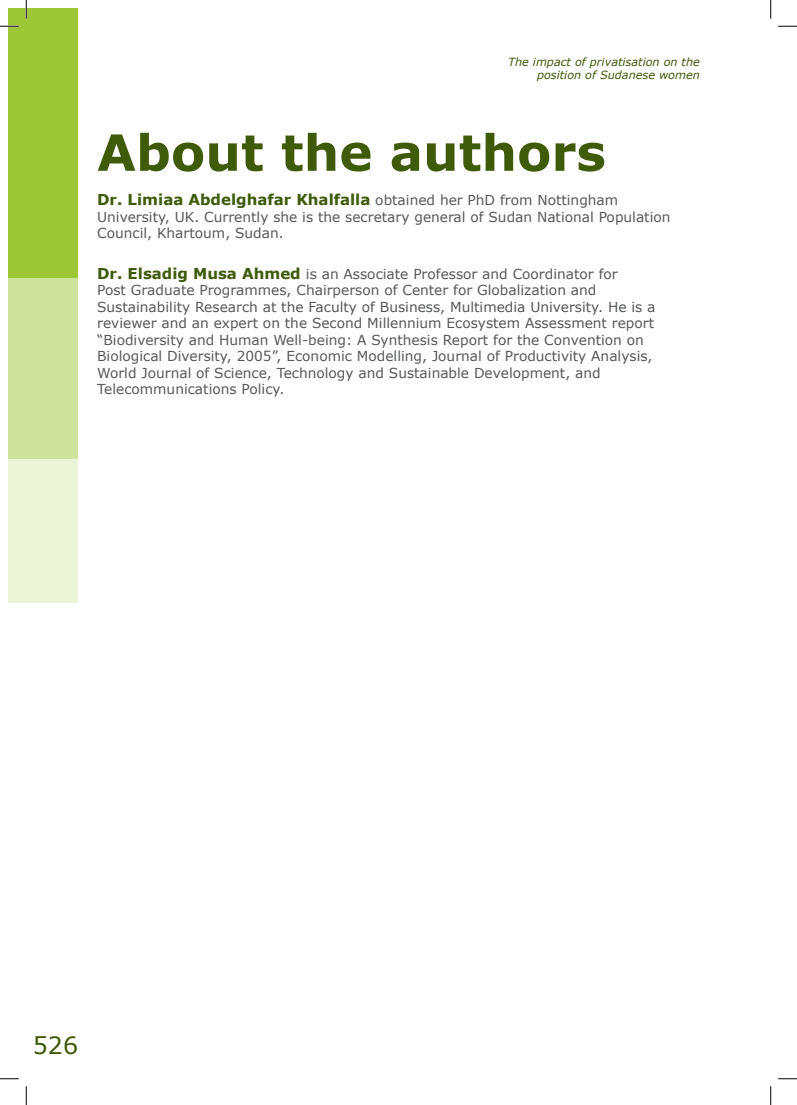
<style>
.page{position:relative;width:797px;height:1105px;background:#fff}
.page>*{position:absolute;margin:0;border:0;box-sizing:border-box;transform-origin:0 0}
.t1{font:700 50px "Verdana";color:#3f5a09}
.t2{font:23.75px "Verdana";color:#3f5a09}
.t3{font:700 15px "Verdana";color:#3f5a09}
.t4{font:13.75px/16.5px "Verdana";color:#57585a}
.t5{font:italic 11.25px/13.5px "Verdana";color:#3f5a09;text-align:right}
.s1{font-weight:400;font-size:13.75px;color:#57585a}
.s2{font-weight:700;font-size:15px;color:#3f5a09}
</style>
<div class="page">
<div style="left:9px;top:9px;width:69px;height:269px;background:#9ec738"></div>
<div style="left:9px;top:278px;width:69px;height:181px;background:#cee39b"></div>
<div style="left:9px;top:459px;width:69px;height:144px;background:#ebf4d7"></div>
<svg style="left:0;top:25px;width:19px;height:2px"></svg>
<svg style="left:778px;top:25px;width:19px;height:2px"></svg>
<svg style="left:0;top:1078px;width:19px;height:1px"></svg>
<svg style="left:778px;top:1078px;width:19px;height:1px"></svg>
<svg style="left:25px;top:0;width:2px;height:19px"></svg>
<svg style="left:25px;top:1086px;width:2px;height:19px"></svg>
<svg style="left:770px;top:0;width:1px;height:19px"></svg>
<svg style="left:770px;top:1086px;width:1px;height:19px"></svg>
<p class="t5" style="left:508px;top:55px;width:193px">The impact of privatisation on the position of Sudanese women</p>
<h1 class="t1" style="left:97px;top:117px;width:510px">About the authors</h1>
<p class="t3" style="left:97px;top:189px;width:522px">Dr. Limiaa Abdelghafar Khalfalla <span class="s1">obtained her PhD from Nottingham</span></p>
<p class="t4" style="left:97px;top:208px;width:575px">University, UK. Currently she is the secretary general of Sudan National Population<br>Council, Khartoum, Sudan.</p>
<p class="t4" style="left:97px;top:265px;width:559px"><span class="s2">Dr. Elsadig Musa Ahmed</span> is an Associate Professor and Coordinator for<br>Post Graduate Programmes, Chairperson of Center for Globalization and Sustainability Research at the Faculty of Business, Multimedia University. He is a reviewer and an expert on the Second Millennium Ecosystem Assessment report “Biodiversity and Human Well-being: A Synthesis Report for the Convention on Biological Diversity, 2005”, Economic Modelling, Journal of Productivity Analysis, World Journal of Science, Technology and Sustainable Development, and Telecommunications Policy.</p>
<h2 class="t2" style="left:33px;top:1029px;width:47px">526</h2>
</div>
